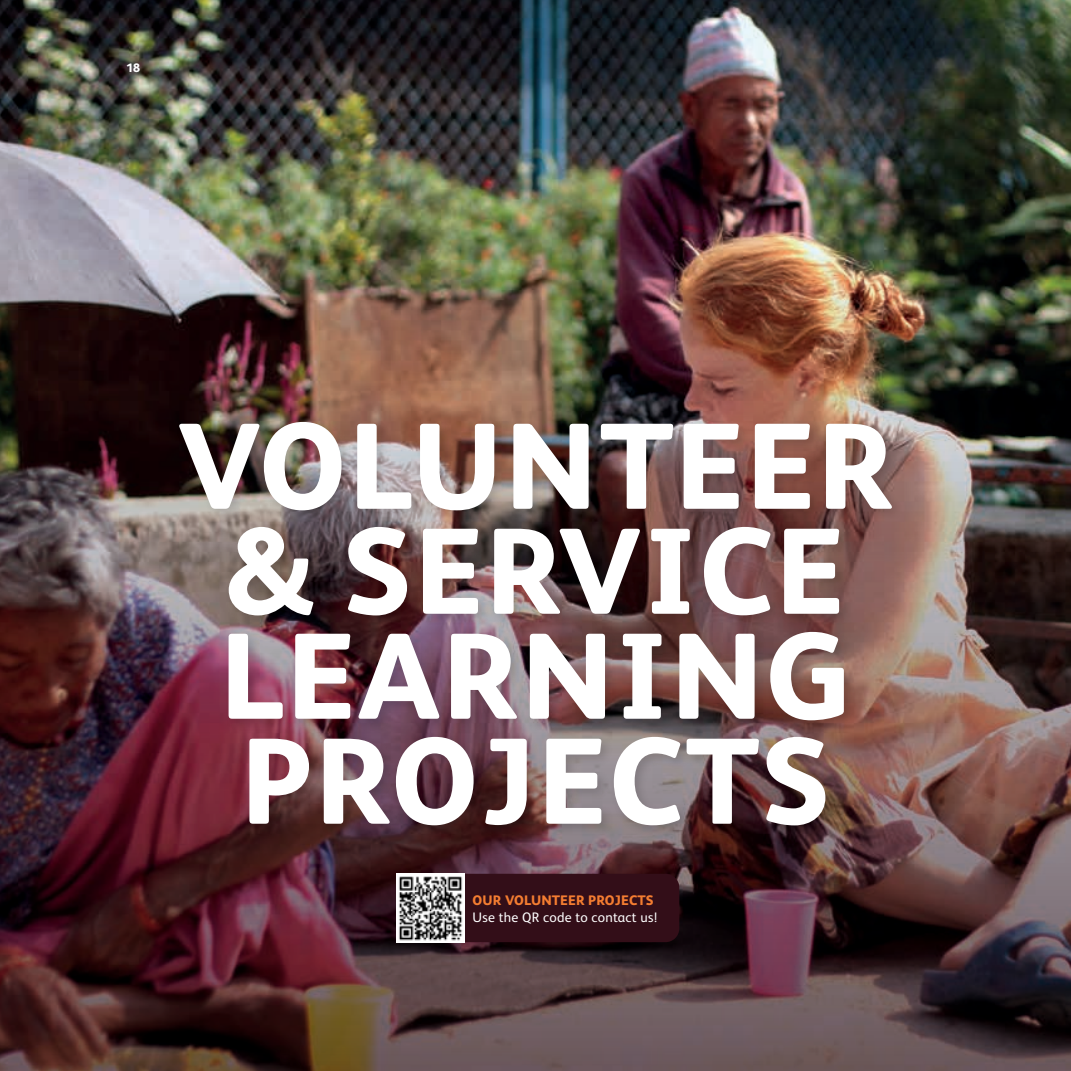
<style>
.page{position:relative;width:1071px;height:1071px;background:#fff}
.page>*{position:absolute;margin:0;border:0;box-sizing:border-box;transform-origin:0 0}
.t1{font:800 122.5px/105px "FS Albert";letter-spacing:.02em;color:#fff;text-align:center}
.t2{font:13.83px "FS Albert";letter-spacing:.02em;color:#fff}
.t3{font:800 13.83px "FS Albert";letter-spacing:.01em;color:#f47d31}
.t4{font:800 12.25px "FS Albert";color:#fff}
</style>
<div class="page">
<img style="left:0;top:0;width:1071px;height:251px">
<img style="left:0;top:251px;width:1071px;height:820px">
<div style="left:175px;top:417px;width:729px;height:422px;background:#000;opacity:.15"></div>
<div style="left:465px;top:874px;width:214px;height:68px;background:#330e18"></div>
<img style="left:397px;top:874px;width:68px;height:68px">
<p class="t4" style="left:126px;top:59px;width:16px">18</p>
<p class="t1" style="left:177px;top:408px;width:718px">VOLUNTEER &amp; SERVICE<br>LEARNING<br>PROJECTS</p>
<p class="t3" style="left:473px;top:890px;width:183px">OUR VOLUNTEER PROJECTS</p>
<p class="t2" style="left:473px;top:908px;width:186px">Use the QR code to contact us!</p>
</div>
